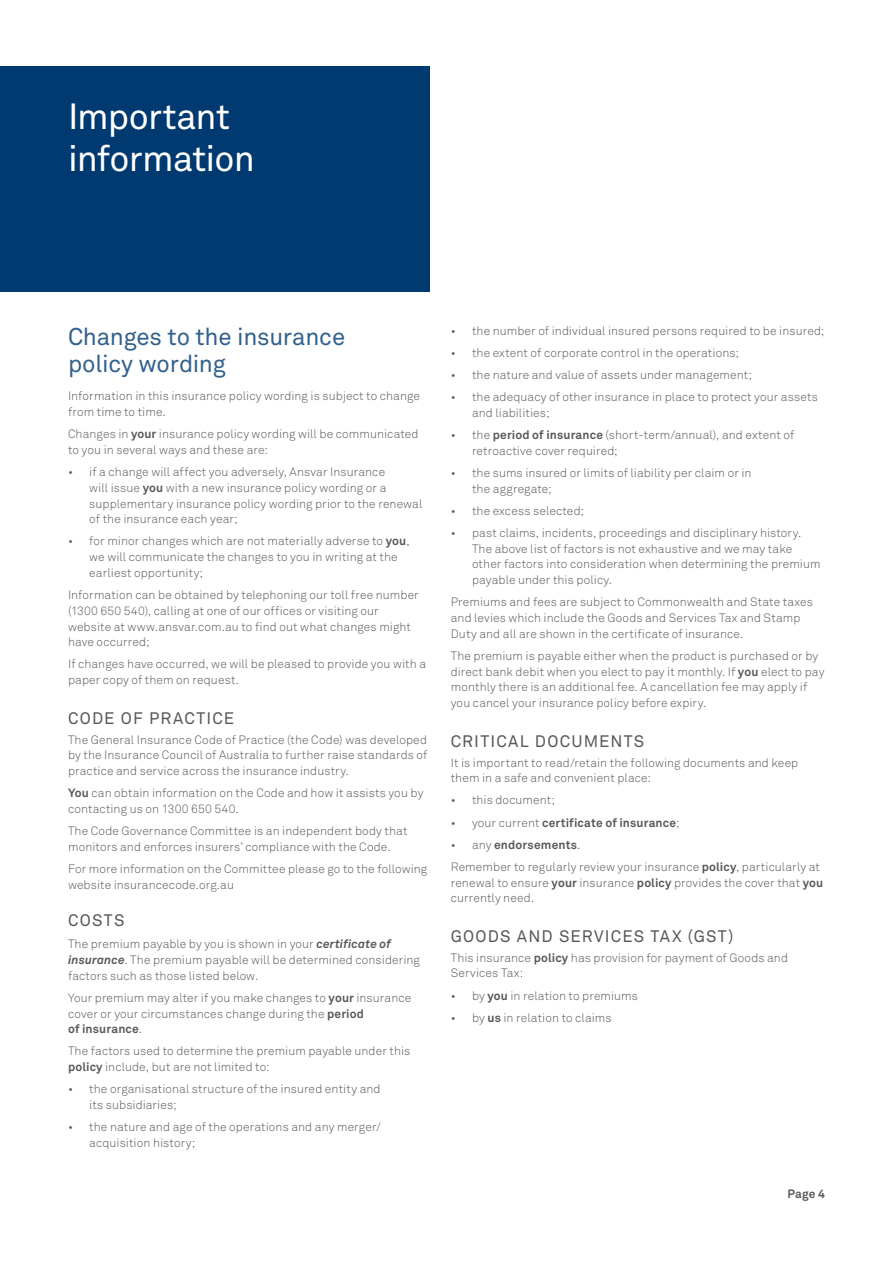
<style>
.page{position:relative;width:893px;height:1263px;background:#fff}
.page>*{position:absolute;margin:0;border:0;box-sizing:border-box;transform-origin:0 0}
.Section_heading{font:36px/42px "Akkurat Pro";letter-spacing:-.02em;color:#fff}
.Body_Heading_1{font:24px/27px "Akkurat Pro";letter-spacing:-.01em;color:#33618d}
.Body_heading_2{font:16.5px "Akkurat Pro";letter-spacing:.075em;color:#57585a}
.Definitions_-_inset{font:16.5px "Akkurat Pro";letter-spacing:.08em;color:#57585a}
.Definitions_-_inset-2{font:12px/15.8px "Akkurat Light Pro";letter-spacing:.01em;color:#57585a}
.Definitions_-_inset-3{font:700 12px "Akkurat Pro";letter-spacing:.015em;color:#57585a}
.s1{font-family:"Akkurat Pro";font-weight:700}
.s2{font-family:"Akkurat Pro";font-weight:700;font-style:italic}
.s3{font-family:"Akkurat Light Pro";font-weight:400}
</style>
<div class="page">
<div style="left:0;top:67px;width:429px;height:225px;background:#003a70"></div>
<p class="Section_heading" style="left:68px;top:96px;width:188px">Important information</p>
<p class="Body_Heading_1" style="left:68px;top:324px;width:279px">Changes to the insurance policy wording</p>
<p class="Definitions_-_inset-2" style="left:68px;top:388px;width:353px">Information in this insurance policy wording is subject to change from time to time.</p>
<p class="Definitions_-_inset-2" style="left:68px;top:426px;width:352px">Changes in <span class="s1">your</span> insurance policy wording will be communicated to you in several ways and these are:</p>
<p class="Definitions_-_inset-2" style="left:89px;top:464px;width:335px;text-indent:-21px">• if a change will affect you adversely, Ansvar Insurance<br>will issue <span class="s1">you</span> with a new insurance policy wording or a supplementary insurance policy wording prior to the renewal of the insurance each year;</p>
<p class="Definitions_-_inset-2" style="left:89px;top:533px;width:322px;text-indent:-21px">• for minor changes which are not materially adverse to <span class="s1">you</span>, we will communicate the changes to you in writing at the earliest opportunity;</p>
<p class="Definitions_-_inset-2" style="left:68px;top:587px;width:352px">Information can be obtained by telephoning our toll free number (1300 650 540), calling at one of our offices or visiting our website at www.ansvar.com.au to find out what changes might have occurred;</p>
<p class="Definitions_-_inset-2" style="left:68px;top:656px;width:360px">If changes have occurred, we will be pleased to provide you with a paper copy of them on request.</p>
<p class="Body_heading_2" style="left:68px;top:708px;width:168px">CODE OF PRACTICE</p>
<p class="Definitions_-_inset-2" style="left:68px;top:732px;width:361px;text-align:justify">The General Insurance Code of Practice (the Code) was developed by the Insurance Council of Australia to further raise standards of practice and service across the insurance industry.</p>
<p class="Definitions_-_inset-2" style="left:68px;top:785px;width:357px"><span class="s1">You</span> can obtain information on the Code and how it assists you by contacting us on 1300 650 540.</p>
<p class="Definitions_-_inset-2" style="left:68px;top:823px;width:341px">The Code Governance Committee is an independent body that monitors and enforces insurers’ compliance with the Code.</p>
<p class="Definitions_-_inset-2" style="left:68px;top:861px;width:361px">For more information on the Committee please go to the following website insurancecode.org.au</p>
<p class="Definitions_-_inset" style="left:68px;top:911px;width:58px">COSTS</p>
<p class="Definitions_-_inset-2" style="left:68px;top:936px;width:353px">The premium payable by you is shown in your <span class="s2">certificate of insurance</span>. The premium payable will be determined considering factors such as those listed below.</p>
<p class="Definitions_-_inset-2" style="left:68px;top:990px;width:345px">Your premium may alter if you make changes to <span class="s1">your</span> insurance cover or your circumstances change during the <span class="s1">period<br>of insurance</span>.</p>
<p class="Definitions_-_inset-2" style="left:68px;top:1043px;width:344px">The factors used to determine the premium payable under this <span class="s1">policy</span> include, but are not limited to:</p>
<p class="Definitions_-_inset-2" style="left:89px;top:1081px;width:293px;text-indent:-21px">• the organisational structure of the insured entity and its subsidiaries;</p>
<p class="Definitions_-_inset-2" style="left:89px;top:1119px;width:293px;text-indent:-21px">• the nature and age of the operations and any merger/ acquisition history;</p>
<p class="Definitions_-_inset-2" style="left:451px;top:323px;width:375px">• the number of individual insured persons required to be insured;</p>
<p class="Definitions_-_inset-2" style="left:451px;top:345px;width:290px">• the extent of corporate control in the operations;</p>
<p class="Definitions_-_inset-2" style="left:451px;top:367px;width:303px">• the nature and value of assets under management;</p>
<p class="Definitions_-_inset-2" style="left:472px;top:389px;width:347px;text-indent:-21px">• the adequacy of other insurance in place to protect your assets and liabilities;</p>
<p class="Definitions_-_inset-2" style="left:472px;top:427px;width:324px;text-indent:-21px">• the <span class="s1">period of insurance</span> (short-term/annual), and extent of retroactive cover required;</p>
<p class="Definitions_-_inset-2" style="left:472px;top:465px;width:281px;text-indent:-21px">• the sums insured or limits of liability per claim or in the aggregate;</p>
<p class="Definitions_-_inset-2" style="left:451px;top:503px;width:135px">• the excess selected;</p>
<p class="Definitions_-_inset-2" style="left:472px;top:525px;width:350px;text-indent:-21px">• past claims, incidents, proceedings and disciplinary history.<br>The above list of factors is not exhaustive and we may take other factors into consideration when determining the premium payable under this policy.</p>
<p class="Definitions_-_inset-2" style="left:451px;top:594px;width:364px">Premiums and fees are subject to Commonwealth and State taxes and levies which include the Goods and Services Tax and Stamp<br>Duty and all are shown in the certificate of insurance.</p>
<p class="Definitions_-_inset-2" style="left:451px;top:648px;width:375px">The premium is payable either when the product is purchased or by direct bank debit when you elect to pay it monthly. If <span class="s1">you</span> elect to pay monthly there is an additional fee. A cancellation fee may apply if you cancel your insurance policy before expiry.</p>
<p class="Body_heading_2" style="left:451px;top:731px;width:195px">CRITICAL DOCUMENTS</p>
<p class="Definitions_-_inset-2" style="left:451px;top:755px;width:349px">It is important to read/retain the following documents and keep them in a safe and convenient place:</p>
<p class="Definitions_-_inset-2" style="left:451px;top:792px;width:106px">• this document;</p>
<p class="Definitions_-_inset-3" style="left:451px;top:815px;width:230px"><span class="s3">• your current</span> certificate of insurance<span class="s3">;</span></p>
<p class="Definitions_-_inset-3" style="left:451px;top:837px;width:131px"><span class="s3">• any</span> endorsements<span class="s3">.</span></p>
<p class="Definitions_-_inset-2" style="left:451px;top:859px;width:374px">Remember to regularly review your insurance <span class="s1">policy</span>, particularly at renewal to ensure <span class="s1">your</span> insurance <span class="s1">policy</span> provides the cover that <span class="s1">you </span>currently need.</p>
<p class="Body_heading_2" style="left:451px;top:926px;width:284px">GOODS AND SERVICES TAX (GST)</p>
<p class="Definitions_-_inset-2" style="left:451px;top:950px;width:339px">This insurance <span class="s1">policy</span> has provision for payment of Goods and<br>Services Tax:</p>
<p class="Definitions_-_inset-2" style="left:451px;top:988px;width:189px">• by <span class="s1">you</span> in relation to premiums</p>
<p class="Definitions_-_inset-2" style="left:451px;top:1010px;width:162px">• by <span class="s1">us</span> in relation to claims</p>
<p class="Definitions_-_inset-3" style="left:788px;top:1186px;width:39px">Page 4</p>
</div>
